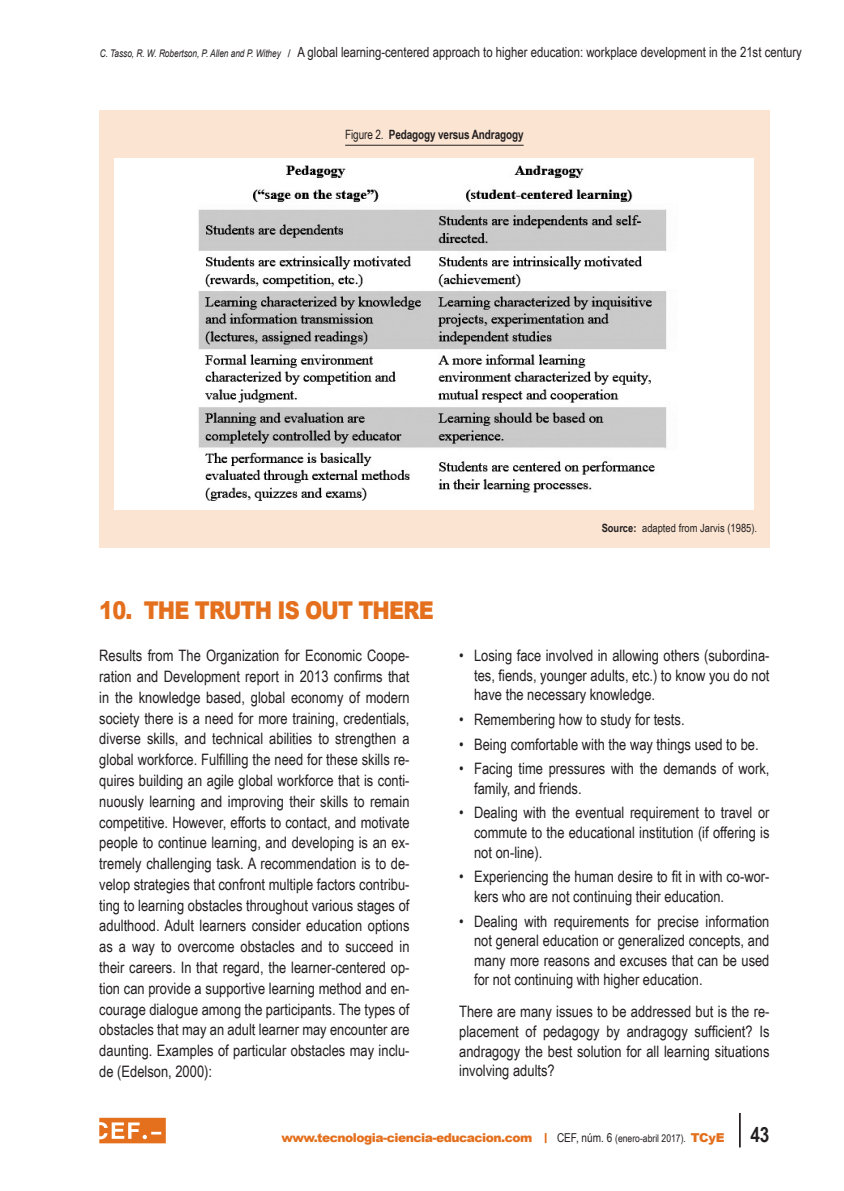
<style>
.page{position:relative;width:844px;height:1191px;background:#fff}
.page>*{position:absolute;margin:0;border:0;box-sizing:border-box;transform-origin:0 0}
._1__epigrafe{font:900 24.5px "Arial";letter-spacing:-.04em;color:#e4701e;scale:.85 1}
.texto_general{font:15.75px/20.8px "Arial Narrow";color:#231f20;text-align:justify}
.sangria__bolo{font:15.75px/19.6px "Arial Narrow";color:#231f20;text-align:justify}
.t1{font:14px "Arial Narrow";color:#231f20}
.texto_general-2{font:700 12.78px "Arial Narrow";letter-spacing:-.01em;color:#231f20;scale:.95 1}
.t2{font:900 12.25px "Arial";letter-spacing:-.04em;color:#e4701e}
.nota_al_pie{font:11.38px "Arial Narrow";color:#231f20}
.t3{font:10.5px "Arial Narrow";color:#231f20}
.s1{font-family:"Arial";font-style:italic;font-size:10.5px}
.s2{font-family:"Arial";font-size:10.5px}
.s3{font-weight:400}
.s4{font-weight:700}
.s5{font-size:12.25px}
.s6{font-family:"Arial";font-weight:900;font-size:12.25px;color:#e4701e}
.s7{font-weight:700;font-size:21px}
</style>
<div class="page">
<svg style="left:544px;top:1133px;width:2px;height:10px"></svg>
<hr style="left:738px;top:1113px;width:2px;height:34px;background:#231f20">
<svg style="left:99px;top:1117px;width:67px;height:26px;background:#e99050"></svg>
<div style="left:99px;top:110px;width:670px;height:438px;background:#fbe5d2"></div>
<hr style="left:345px;top:145px;width:178px;height:1px;background:#231f20">
<div style="left:115px;top:158px;width:639px;height:351px;background:#fff"></div>
<img style="left:198px;top:165px;width:469px;height:336px">
<p class="t1" style="left:100px;top:42px;width:703px"><span class="s1">C. Tasso, R. W. Robertson, P. Allen and P. Withey</span> <span class="s2">/</span> A global learning-centered approach to higher education: workplace development in the 21st century</p>
<p class="texto_general-2" style="left:345px;top:125px;width:189px"><span class="s3">Figure 2.</span> Pedagogy versus Andragogy</p>
<p class="nota_al_pie" style="left:601px;top:519px;width:157px"><span class="s4">Source:</span> adapted from Jarvis (1985).</p>
<p class="_1__epigrafe" style="left:99px;top:592px;width:395px">10. THE TRUTH IS OUT THERE</p>
<p class="texto_general" style="left:99px;top:645px;width:312px">Results from The Organization for Economic Coope&shy;ration and Development report in 2013 confirms that in the knowledge based, global economy of modern society there is a need for more training, credentials, diverse skills, and technical abilities to strengthen a global workforce. Fulfilling the need for these skills re&shy;quires building an agile global workforce that is conti&shy;nuously learning and improving their skills to remain competitive. However, efforts to contact, and motivate people to continue learning, and developing is an ex&shy;tremely challenging task. A recommendation is to de&shy;velop strategies that confront multiple factors contribu&shy;ting to learning obstacles throughout various stages of adulthood. Adult learners consider education options as a way to overcome obstacles and to succeed in their careers. In that regard, the learner-centered op&shy;tion can provide a supportive learning method and en&shy;courage dialogue among the participants. The types of obstacles that may an adult learner may encounter are daunting. Examples of particular obstacles may inclu&shy;de (Edelson, 2000):</p>
<p class="sangria__bolo" style="left:474px;top:645px;width:297px;text-indent:-15px">• Losing face involved in allowing others (subordina&shy;tes, fiends, younger adults, etc.) to know you do not have the necessary knowledge.</p>
<p class="sangria__bolo" style="left:459px;top:709px;width:227px">• Remembering how to study for tests.</p>
<p class="sangria__bolo" style="left:459px;top:733px;width:301px">• Being comfortable with the way things used to be.</p>
<p class="sangria__bolo" style="left:474px;top:758px;width:297px;text-indent:-15px">• Facing time pressures with the demands of work, family, and friends.</p>
<p class="sangria__bolo" style="left:474px;top:802px;width:297px;text-indent:-15px">• Dealing with the eventual requirement to travel or commute to the educational institution (if offering is not on-line).</p>
<p class="sangria__bolo" style="left:474px;top:866px;width:297px;text-indent:-15px">• Experiencing the human desire to fit in with co-wor&shy;kers who are not continuing their education.</p>
<p class="sangria__bolo" style="left:474px;top:910px;width:297px;text-indent:-15px">• Dealing with requirements for precise information not general education or generalized concepts, and many more reasons and excuses that can be used for not continuing with higher education.</p>
<p class="texto_general" style="left:459px;top:1001px;width:312px;line-height:19.6px">There are many issues to be addressed but is the re&shy;placement of pedagogy by andragogy sufficient? Is andragogy the best solution for all learning situations involving adults?</p>
<p class="t2" style="left:281px;top:1129px;width:252px">www.tecnologia-ciencia-educacion.com</p>
<p class="t3" style="left:557px;top:1130px;width:214px"><span class="s5">CEF, núm. 6</span> (enero-abril 2017). <span class="s6">TCyE</span> <span class="s7">43</span></p>
</div>
